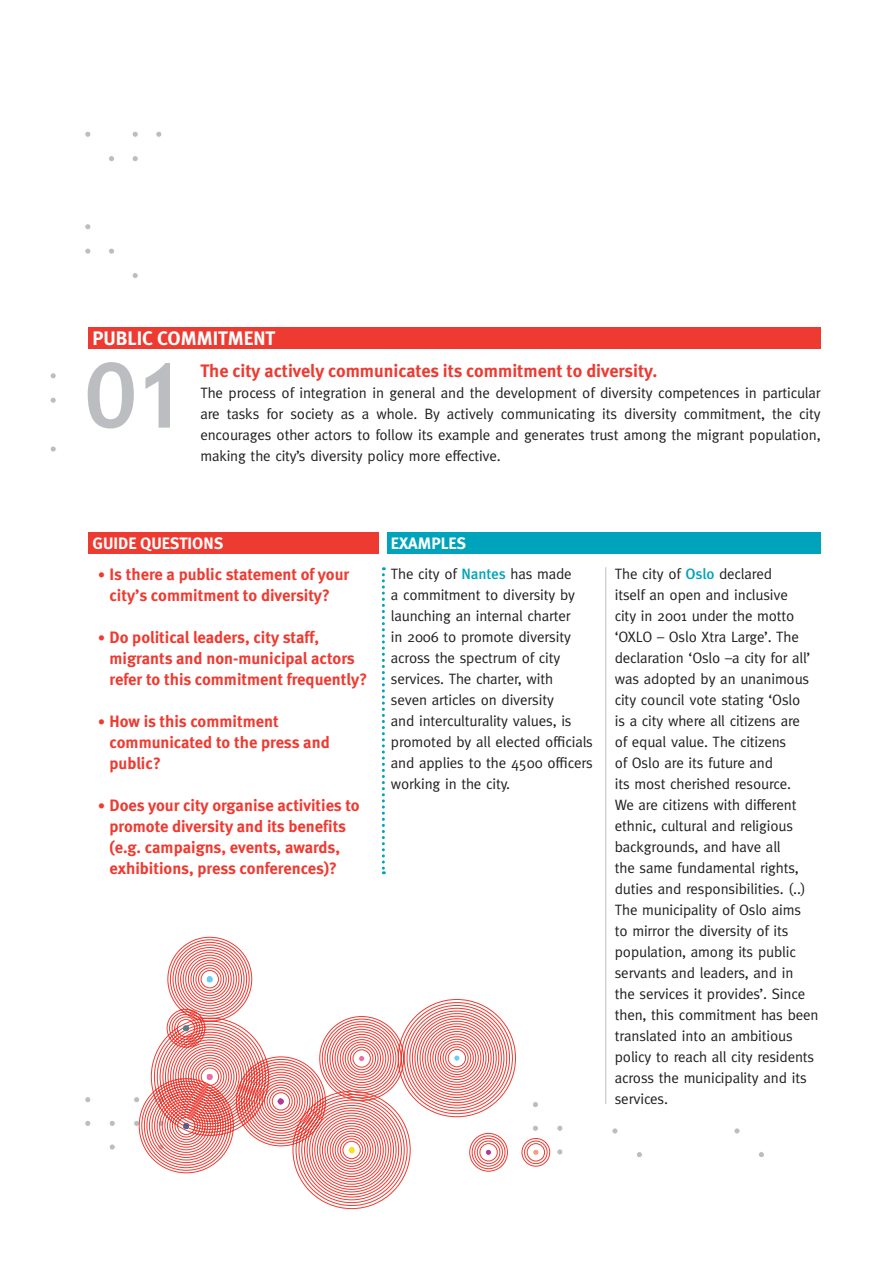
<style>
.page{position:relative;width:893px;height:1263px;background:#fff}
.page>*{position:absolute;margin:0;border:0;box-sizing:border-box;transform-origin:0 0}
.t1{font:700 90px "Trebuchet MS";color:#bcbdc0}
.t2{font:700 19.5px "Meta";color:#fff}
.t3{font:700 18px "Meta";color:#ee3b32}
.t4{font:700 16.5px/21px "Meta";color:#ee3b32}
.t5{font:700 16.5px "Meta";color:#fff}
.t6{font:15px/21px "Meta";letter-spacing:-.01em;color:#231f20}
.s1{font-family:"Calibri";font-weight:400}
.s2{font-weight:500;color:#00a3bc}
</style>
<div class="page">
<div style="left:387px;top:532px;width:434px;height:21px;background:#00a3bc"></div>
<div style="left:88px;top:327px;width:733px;height:22px;background:#ee3b32"></div>
<div style="left:88px;top:532px;width:291px;height:21px;background:#ee3b32"></div>
<svg style="left:382px;top:567px;width:3px;height:307px"></svg>
<hr style="left:605px;top:567px;width:1px;height:537px;background:#bcbdc0">
<div style="left:84px;top:248px;width:7px;height:7px;border:1px solid #fff;border-radius:50%"></div>
<div style="left:84px;top:223px;width:7px;height:7px;border:1px solid #fff;border-radius:50%"></div>
<div style="left:84px;top:131px;width:7px;height:7px;border:1px solid #fff;border-radius:50%"></div>
<div style="left:108px;top:248px;width:7px;height:6px;background:#bcbdc0;border-radius:50%"></div>
<div style="left:108px;top:248px;width:7px;height:7px;border:1px solid #fff;border-radius:50%"></div>
<div style="left:108px;top:156px;width:7px;height:6px;background:#bcbdc0;border-radius:50%"></div>
<div style="left:108px;top:155px;width:7px;height:7px;border:1px solid #fff;border-radius:50%"></div>
<div style="left:132px;top:272px;width:6px;height:7px;background:#bcbdc0;border-radius:50%"></div>
<div style="left:132px;top:272px;width:7px;height:7px;border:1px solid #fff;border-radius:50%"></div>
<div style="left:132px;top:155px;width:7px;height:7px;border:1px solid #fff;border-radius:50%"></div>
<div style="left:132px;top:131px;width:7px;height:7px;border:1px solid #fff;border-radius:50%"></div>
<div style="left:50px;top:446px;width:7px;height:6px;border:1px solid #fff;border-radius:50%"></div>
<div style="left:50px;top:397px;width:7px;height:7px;border:1px solid #fff;border-radius:50%"></div>
<div style="left:50px;top:372px;width:7px;height:7px;border:1px solid #fff;border-radius:50%"></div>
<div style="left:155px;top:131px;width:7px;height:7px;border:1px solid #fff;border-radius:50%"></div>
<div style="left:758px;top:1151px;width:6px;height:7px;background:#bcbdc0;border-radius:50%"></div>
<div style="left:758px;top:1151px;width:7px;height:7px;border:1px solid #fff;border-radius:50%"></div>
<div style="left:636px;top:1151px;width:6px;height:7px;background:#bcbdc0;border-radius:50%"></div>
<div style="left:636px;top:1151px;width:7px;height:7px;border:1px solid #fff;border-radius:50%"></div>
<div style="left:734px;top:1127px;width:6px;height:7px;border:1px solid #fff;border-radius:50%"></div>
<div style="left:612px;top:1127px;width:6px;height:7px;border:1px solid #fff;border-radius:50%"></div>
<div style="left:109px;top:1143px;width:7px;height:7px;border:1px solid #fff;border-radius:50%"></div>
<div style="left:133px;top:1120px;width:7px;height:7px;border:1px solid #fff;border-radius:50%"></div>
<div style="left:109px;top:1120px;width:7px;height:7px;border:1px solid #fff;border-radius:50%"></div>
<div style="left:84px;top:1120px;width:7px;height:7px;border:1px solid #fff;border-radius:50%"></div>
<div style="left:134px;top:1096px;width:6px;height:7px;background:#bcbdc0;border-radius:50%"></div>
<div style="left:133px;top:1096px;width:7px;height:7px;border:1px solid #fff;border-radius:50%"></div>
<div style="left:85px;top:1096px;width:6px;height:7px;background:#bcbdc0;border-radius:50%"></div>
<div style="left:84px;top:1096px;width:7px;height:7px;border:1px solid #fff;border-radius:50%"></div>
<div style="left:532px;top:1101px;width:6px;height:7px;background:#bcbdc0;border-radius:50%"></div>
<div style="left:532px;top:1101px;width:7px;height:7px;border:1px solid #fff;border-radius:50%"></div>
<svg style="left:469px;top:1127px;width:81px;height:45px"></svg>
<div style="left:532px;top:1125px;width:7px;height:7px;border:1px solid #fff;border-radius:50%"></div>
<div style="left:556px;top:1125px;width:7px;height:7px;border:1px solid #fff;border-radius:50%"></div>
<div style="left:556px;top:1148px;width:7px;height:7px;border:1px solid #fff;border-radius:50%"></div>
<svg style="left:411px;top:999px;width:105px;height:118px"></svg>
<div style="left:453px;top:1055px;width:7px;height:6px;border:1px solid #fff;border-radius:50%"></div>
<svg style="left:138px;top:936px;width:273px;height:273px"></svg>
<p class="t2" style="left:92px;top:327px;width:184px">PUBLIC COMMITMENT</p>
<p class="t1" style="left:84px;top:339px;width:103px">01</p>
<p class="t3" style="left:200px;top:360px;width:459px">The city actively communicates its commitment to diversity.</p>
<p class="t6" style="left:200px;top:382px;width:622px;text-align:justify">The process of integration in general and the development of diversity competences in particular are tasks for society as a whole. By actively communicating its diversity commitment, the city encourages other actors to follow its example and generates trust among the migrant population, making the city’s diversity policy more effective.</p>
<p class="t5" style="left:92px;top:533px;width:132px">GUIDE QUESTIONS</p>
<p class="t4" style="left:98px;top:563px;width:253px;text-align:center"><span class="s1">•</span> Is there a public statement of your city’s commitment to diversity?</p>
<p class="t4" style="left:110px;top:626px;width:259px;text-indent:-12px"><span class="s1">•</span> Do political leaders, city staff, migrants and non-municipal actors refer to this commitment frequently?</p>
<p class="t4" style="left:110px;top:710px;width:222px;text-indent:-12px"><span class="s1">•</span> How is this commitment communicated to the press and public?</p>
<p class="t4" style="left:110px;top:794px;width:252px;text-indent:-12px"><span class="s1">•</span> Does your city organise activities to promote diversity and its benefits (e.g. campaigns, events, awards, exhibitions, press conferences)?</p>
<p class="t5" style="left:391px;top:533px;width:77px">EXAMPLES</p>
<p class="t6" style="left:391px;top:563px;width:204px">The city of <span class="s2">Nantes</span> has made<br>a commitment to diversity by launching an internal charter<br>in 2006 to promote diversity across the spectrum of city services. The charter, with seven articles on diversity<br>and interculturality values, is promoted by all elected officials and applies to the 4500 officers working in the city.</p>
<p class="t6" style="left:615px;top:563px;width:205px">The city of <span class="s2">Oslo</span> declared<br>itself an open and inclusive<br>city in 2001 under the motto ‘OXLO – Oslo Xtra Large’. The declaration ‘Oslo –a city for all’ was adopted by an unanimous city council vote stating ‘Oslo<br>is a city where all citizens are<br>of equal value. The citizens<br>of Oslo are its future and<br>its most cherished resource.<br>We are citizens with different ethnic, cultural and religious backgrounds, and have all<br>the same fundamental rights, duties and responsibilities. (..)<br>The municipality of Oslo aims<br>to mirror the diversity of its population, among its public servants and leaders, and in<br>the services it provides’. Since then, this commitment has been translated into an ambitious policy to reach all city residents across the municipality and its services.</p>
</div>
